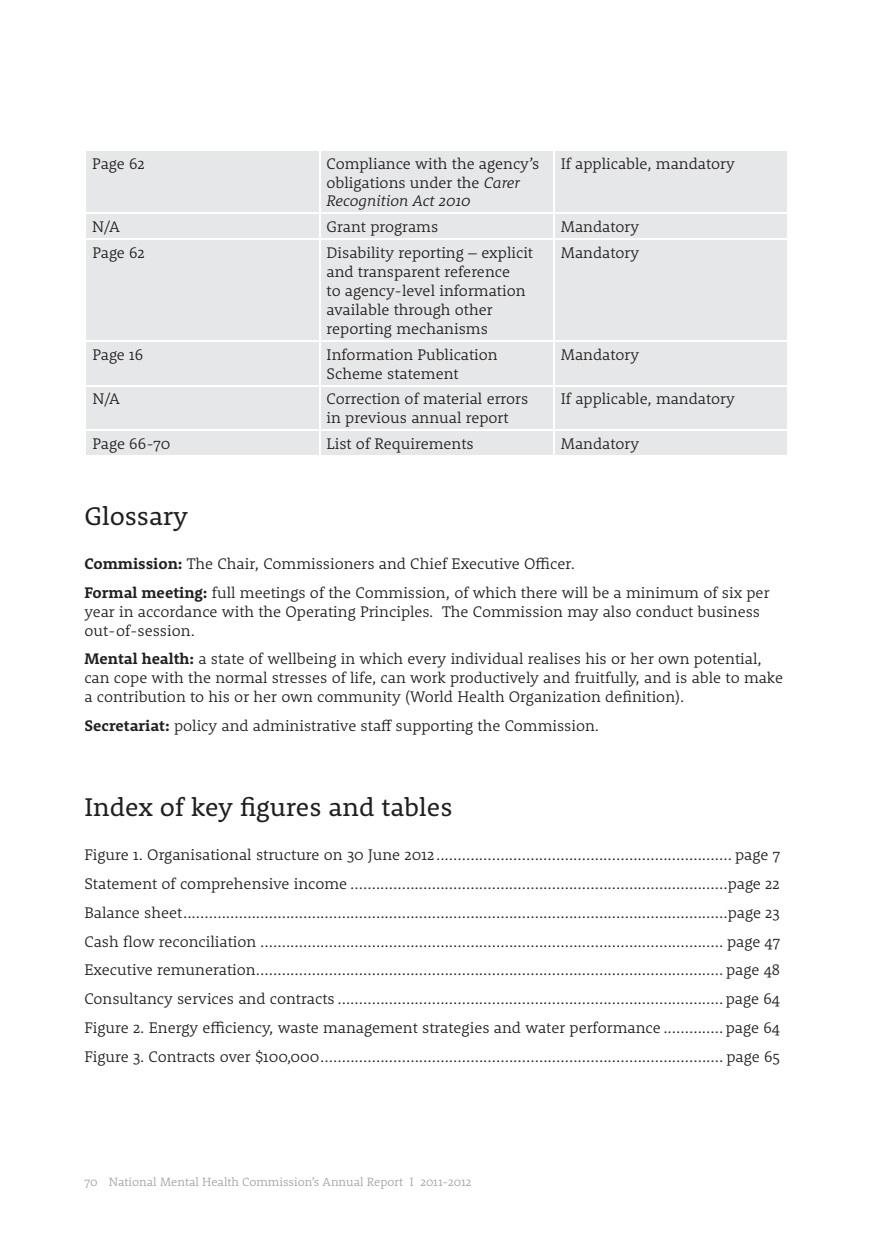
<style>
.page{position:relative;width:874px;height:1241px;background:#fff}
.page>*{position:absolute;margin:0;border:0;box-sizing:border-box;transform-origin:0 0}
.t1{font:26.25px "Rooney";color:#221f1f}
.t2{font:300 15.75px/18.9px "Rooney";color:#221f1f}
.t3{font:300 12.25px "Rooney";color:#a1a2a5}
.s1{font-style:italic}
.s2{font-weight:700}
</style>
<div class="page">
<div style="left:86px;top:151px;width:700px;height:304px;background:#e6e7e8"></div>
<hr style="left:318px;top:151px;width:2px;height:61px;background:#fff">
<hr style="left:552px;top:151px;width:2px;height:61px;background:#fff">
<hr style="left:84px;top:212px;width:235px;height:2px;background:#fff">
<hr style="left:319px;top:212px;width:234px;height:2px;background:#fff">
<hr style="left:318px;top:214px;width:2px;height:24px;background:#fff">
<hr style="left:553px;top:212px;width:235px;height:2px;background:#fff">
<hr style="left:552px;top:214px;width:2px;height:24px;background:#fff">
<hr style="left:84px;top:238px;width:235px;height:2px;background:#fff">
<hr style="left:319px;top:238px;width:234px;height:2px;background:#fff">
<hr style="left:318px;top:240px;width:2px;height:100px;background:#fff">
<hr style="left:553px;top:238px;width:235px;height:2px;background:#fff">
<hr style="left:552px;top:240px;width:2px;height:100px;background:#fff">
<hr style="left:84px;top:340px;width:235px;height:1px;background:#fff">
<hr style="left:319px;top:340px;width:234px;height:1px;background:#fff">
<hr style="left:318px;top:341px;width:2px;height:43px;background:#fff">
<hr style="left:553px;top:340px;width:235px;height:1px;background:#fff">
<hr style="left:552px;top:341px;width:2px;height:43px;background:#fff">
<hr style="left:84px;top:384px;width:235px;height:2px;background:#fff">
<hr style="left:319px;top:384px;width:234px;height:2px;background:#fff">
<hr style="left:318px;top:386px;width:2px;height:43px;background:#fff">
<hr style="left:553px;top:384px;width:235px;height:2px;background:#fff">
<hr style="left:552px;top:386px;width:2px;height:43px;background:#fff">
<hr style="left:84px;top:429px;width:235px;height:2px;background:#fff">
<hr style="left:319px;top:429px;width:234px;height:2px;background:#fff">
<hr style="left:318px;top:431px;width:2px;height:24px;background:#fff">
<hr style="left:553px;top:429px;width:235px;height:2px;background:#fff">
<hr style="left:552px;top:431px;width:2px;height:24px;background:#fff">
<p class="t2" style="left:92px;top:155px;width:54px">Page 62</p>
<p class="t2" style="left:326px;top:155px;width:214px">Compliance with the agency’s obligations under the <span class="s1">Carer<br>Recognition Act 2010</span></p>
<p class="t2" style="left:560px;top:155px;width:175px">If applicable, mandatory</p>
<p class="t2" style="left:92px;top:218px;width:29px">N/A</p>
<p class="t2" style="left:326px;top:218px;width:113px">Grant programs</p>
<p class="t2" style="left:560px;top:218px;width:80px">Mandatory</p>
<p class="t2" style="left:92px;top:244px;width:54px">Page 62</p>
<p class="t2" style="left:326px;top:244px;width:208px">Disability reporting – explicit and transparent reference<br>to agency-level information available through other reporting mechanisms</p>
<p class="t2" style="left:560px;top:244px;width:80px">Mandatory</p>
<p class="t2" style="left:92px;top:346px;width:52px">Page 16</p>
<p class="t2" style="left:326px;top:346px;width:173px">Information Publication<br>Scheme statement</p>
<p class="t2" style="left:560px;top:346px;width:80px">Mandatory</p>
<p class="t2" style="left:92px;top:390px;width:29px">N/A</p>
<p class="t2" style="left:326px;top:390px;width:203px">Correction of material errors in previous annual report</p>
<p class="t2" style="left:560px;top:390px;width:175px">If applicable, mandatory</p>
<p class="t2" style="left:92px;top:435px;width:79px">Page 66-70</p>
<p class="t2" style="left:326px;top:435px;width:149px">List of Requirements</p>
<p class="t2" style="left:560px;top:435px;width:80px">Mandatory</p>
<h1 class="t1" style="left:84px;top:506px;width:105px">Glossary</h1>
<p class="t2" style="left:84px;top:550px;width:686px;line-height:28.9px"><span class="s2">Commission:</span> The Chair, Commissioners and Chief Executive Officer.<br><span class="s2">Formal meeting:</span> full meetings of the Commission, of which there will be a minimum of six per</p>
<p class="t2" style="left:84px;top:603px;width:676px">year in accordance with the Operating Principles. The Commission may also conduct business out-of-session.</p>
<p class="t2" style="left:84px;top:650px;width:700px"><span class="s2">Mental health:</span> a state of wellbeing in which every individual realises his or her own potential, can cope with the normal stresses of life, can work productively and fruitfully, and is able to make a contribution to his or her own community (World Health Organization definition).</p>
<p class="t2" style="left:84px;top:717px;width:516px"><span class="s2">Secretariat:</span> policy and administrative staff supporting the Commission.</p>
<h1 class="t1" style="left:84px;top:797px;width:369px">Index of key figures and tables</h1>
<p class="t2" style="left:84px;top:841px;width:696px;line-height:28.9px;text-align:justify">Figure 1. Organisational structure on 30 June 2012 ..................................................................... page 7<br>Statement of comprehensive income ........................................................................................page 22<br>Balance sheet ...............................................................................................................................page 23<br>Cash flow reconciliation ............................................................................................................ page 47<br>Executive remuneration ............................................................................................................. page 48<br>Consultancy services and contracts .......................................................................................... page 64<br>Figure 2. Energy efficiency, waste management strategies and water performance .............. page 64<br>Figure 3. Contracts over $100,000 .............................................................................................. page 65</p>
<p class="t3" style="left:84px;top:1176px;width:388px">70 National Mental Health Commission’s Annual Report I 2011-2012</p>
</div>
